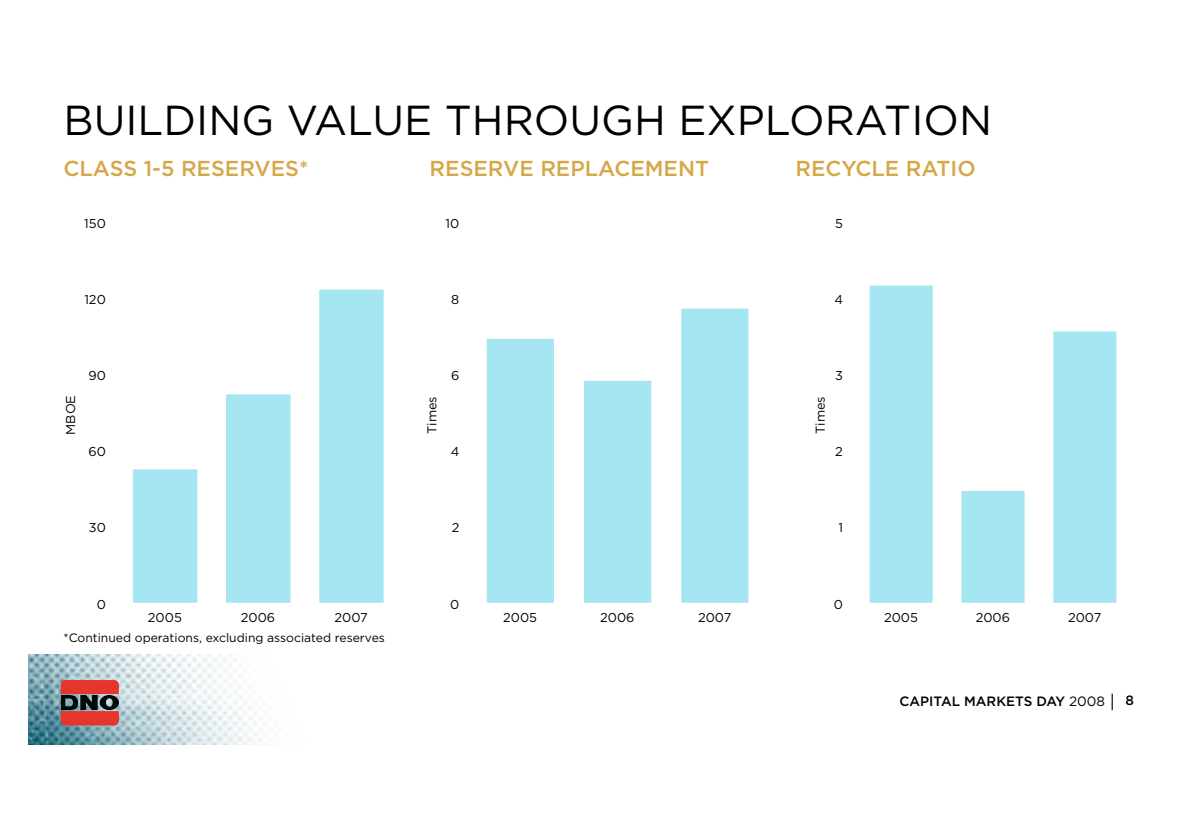
<style>
.page{position:relative;width:1191px;height:840px;background:#fff}
.page>*{position:absolute;margin:0;border:0;box-sizing:border-box;transform-origin:0 0}
.t1{font:41.8px "Gotham";color:#000}
.t2{font:500 21.6px "Gotham";color:#d5a747}
.t3{font:500 13.4px "Gotham";color:#000}
.t4{font:12.8px "Gotham";color:#000}
.t5{font:12.2px "Gotham";color:#000}
.s1{font-weight:400}
.s2{font-family:"Arial";font-weight:400}
</style>
<div class="page">
<img style="left:28px;top:654px;width:243px;height:90px">
<svg style="left:61px;top:679px;width:58px;height:46px;background:#a74540"></svg>
<svg style="left:319px;top:289px;width:65px;height:314px;background:#a7e6f3"></svg>
<div style="left:226px;top:394px;width:65px;height:209px;background:#a6e6f3"></div>
<div style="left:132px;top:469px;width:66px;height:134px;background:#a6e6f3"></div>
<div style="left:681px;top:308px;width:68px;height:295px;background:#a6e6f3"></div>
<div style="left:584px;top:380px;width:68px;height:223px;background:#a6e6f3"></div>
<div style="left:486px;top:339px;width:68px;height:264px;background:#a6e6f3"></div>
<div style="left:1053px;top:331px;width:64px;height:272px;background:#a6e6f3"></div>
<div style="left:961px;top:491px;width:64px;height:112px;background:#a6e6f3"></div>
<div style="left:869px;top:285px;width:64px;height:318px;background:#a6e6f3"></div>
<h1 class="t1" style="left:63px;top:94px;width:930px">BUILDING VALUE THROUGH EXPLORATION</h1>
<h2 class="t2" style="left:64px;top:154px;width:246px">CLASS 1-5 RESERVES*</h2>
<p class="t4" style="left:84px;top:215px;width:23px">150</p>
<h2 class="t2" style="left:429px;top:154px;width:281px">RESERVE REPLACEMENT</h2>
<p class="t4" style="left:445px;top:215px;width:15px">10</p>
<h2 class="t2" style="left:795px;top:154px;width:182px">RECYCLE RATIO</h2>
<p class="t4" style="left:835px;top:215px;width:9px">5</p>
<p class="t4" style="left:84px;top:291px;width:23px">120</p>
<p class="t4" style="left:451px;top:291px;width:10px">8</p>
<p class="t4" style="left:834px;top:291px;width:10px">4</p>
<p class="t4" style="left:88px;top:367px;width:19px">90</p>
<p class="t4" style="left:451px;top:367px;width:10px">6</p>
<p class="t4" style="left:835px;top:367px;width:9px">3</p>
<p class="t4" style="left:62px;top:434px;width:41px;rotate:-90deg">MBOE</p>
<p class="t4" style="left:424px;top:433px;width:39px;rotate:-90deg">Times</p>
<p class="t4" style="left:812px;top:433px;width:39px;rotate:-90deg">Times</p>
<p class="t4" style="left:88px;top:443px;width:19px">60</p>
<p class="t4" style="left:451px;top:443px;width:10px">4</p>
<p class="t4" style="left:835px;top:443px;width:9px">2</p>
<p class="t4" style="left:89px;top:519px;width:19px">30</p>
<p class="t4" style="left:452px;top:519px;width:9px">2</p>
<p class="t4" style="left:838px;top:519px;width:6px">1</p>
<p class="t4" style="left:97px;top:595px;width:11px">0</p>
<p class="t4" style="left:450px;top:595px;width:11px">0</p>
<p class="t4" style="left:834px;top:595px;width:11px">0</p>
<p class="t4" style="left:148px;top:609px;width:35px">2005</p>
<p class="t4" style="left:241px;top:609px;width:36px">2006</p>
<p class="t4" style="left:334px;top:609px;width:35px">2007</p>
<p class="t4" style="left:503px;top:609px;width:35px">2005</p>
<p class="t4" style="left:600px;top:609px;width:36px">2006</p>
<p class="t4" style="left:698px;top:609px;width:35px">2007</p>
<p class="t4" style="left:884px;top:609px;width:35px">2005</p>
<p class="t4" style="left:975px;top:609px;width:36px">2006</p>
<p class="t4" style="left:1068px;top:609px;width:35px">2007</p>
<p class="t5" style="left:63px;top:629px;width:323px">*Continued operations, excluding associated reserves</p>
<p class="t3" style="left:899px;top:692px;width:219px">CAPITAL MARKETS DAY <span class="s1">2008</span> <span class="s2">│</span></p>
<p class="t3" style="left:1125px;top:691px;width:10px">8</p>
</div>
